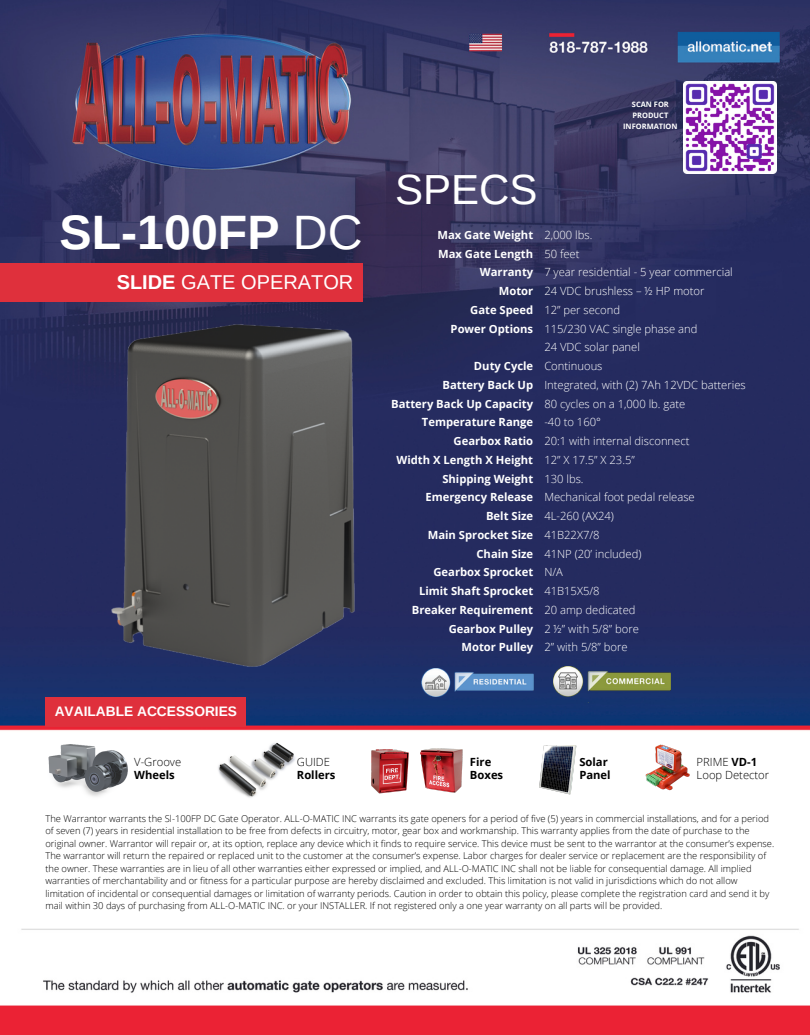
<style>
.page{position:relative;width:810px;height:1035px;background:#fff}
.page>*{position:absolute;margin:0;border:0;box-sizing:border-box;transform-origin:0 0}
.t1{font:700 48.25px "Arimo";color:#fff}
.t2{font:42px "Arimo";color:#fff}
.t3{font:20px "Arimo";color:#fff}
.t4{font:700 13.75px "Arimo";color:#fff}
.t5{font:300 11.25px/18.8px "Open Sans";color:#fff}
.t6{font:700 11.25px/18.8px "Open Sans";color:#fff;text-align:right}
.t7{font:300 11.25px/13.1px "Open Sans";color:#000}
.t8{font:700 11.25px/13.1px "Open Sans";color:#000}
.t9{font:300 9.38px/12.5px "Open Sans";color:#000}
.t10{font:700 7.5px/11.2px "Open Sans";color:#fff;text-align:center}
.s1{font-weight:400}
.s2{font-weight:700}
</style>
<div class="page">
<img style="left:0;top:0;width:810px;height:1035px">
<div style="left:0;top:263px;width:363px;height:39px;background:#df303c"></div>
<div style="left:45px;top:697px;width:201px;height:29px;background:#df303c"></div>
<img style="left:421px;top:668px;width:113px;height:28px">
<img style="left:112px;top:325px;width:243px;height:341px">
<img style="left:554px;top:666px;width:116px;height:36px">
<img style="left:45px;top:744px;width:82px;height:57px">
<img style="left:371px;top:748px;width:39px;height:46px">
<img style="left:420px;top:748px;width:45px;height:46px">
<img style="left:646px;top:744px;width:45px;height:46px">
<img style="left:539px;top:744px;width:41px;height:50px">
<img style="left:217px;top:740px;width:80px;height:60px">
<img style="left:683px;top:81px;width:93px;height:93px">
<h1 class="t1" style="left:60px;top:206px;width:305px">SL-100FP <span class="s1">DC</span></h1>
<h3 class="t3" style="left:117px;top:271px;width:238px"><span class="s2">SLIDE</span> GATE OPERATOR</h3>
<h3 class="t4" style="left:55px;top:704px;width:184px">AVAILABLE ACCESSORIES</h3>
<p class="t10" style="left:623px;top:98px;width:56px">SCAN FOR<br>PRODUCT<br>INFORMATION</p>
<h2 class="t2" style="left:395px;top:166px;width:144px">SPECS</h2>
<p class="t6" style="left:438px;top:225px;width:97px">Max Gate Weight<br>Max Gate Length<br>Warranty<br>Motor<br>Gate Speed<br>Power Options</p>
<p class="t6" style="left:391px;top:356px;width:144px">Duty Cycle<br>Battery Back Up<br>Battery Back Up Capacity<br>Temperature Range<br>Gearbox Ratio<br>Width X Length X Height<br>Shipping Weight<br>Emergency Release<br>Belt Size<br>Main Sprocket Size<br>Chain Size<br>Gearbox Sprocket<br>Limit Shaft Sprocket<br>Breaker Requirement<br>Gearbox Pulley<br>Motor Pulley</p>
<p class="t5" style="left:544px;top:225px;width:203px">2,000 lbs.<br>50 feet<br>7 year residential - 5 year commercial<br>24 VDC brushless – ½ HP motor<br>12” per second<br>115/230 VAC single phase and<br>24 VDC solar panel<br>Continuous<br>Integrated, with (2) 7Ah 12VDC batteries<br>80 cycles on a 1,000 lb. gate<br>-40 to 160°<br>20:1 with internal disconnect<br>12” X 17.5” X 23.5”<br>130 lbs.<br>Mechanical foot pedal release<br>4L-260 (AX24)<br>41B22X7/8<br>41NP (20’ included)<br>N/A<br>41B15X5/8<br>20 amp dedicated<br>2 ½” with 5/8” bore<br>2” with 5/8” bore</p>
<p class="t8" style="left:470px;top:755px;width:35px">Fire<br>Boxes</p>
<p class="t7" style="left:697px;top:755px;width:74px">PRIME <span class="s2">VD-1<br></span>Loop Detector</p>
<p class="t8" style="left:579px;top:755px;width:33px">Solar<br>Panel</p>
<p class="t7" style="left:297px;top:755px;width:35px">GUIDE</p>
<p class="t8" style="left:297px;top:768px;width:40px">Rollers</p>
<p class="t9" style="left:45px;top:812px;width:730px">The Warrantor warrants the Sl-100FP DC Gate Operator. ALL-O-MATIC INC warrants its gate openers for a period of five (5) years in commercial installations, and for a period of seven (7) years in residential installation to be free from defects in circuitry, motor, gear box and workmanship. This warranty applies from the date of purchase to the original owner. Warrantor will repair or, at its option, replace any device which it finds to require service. This device must be sent to the warrantor at the consumer’s expense.<br>The warrantor will return the repaired or replaced unit to the customer at the consumer’s expense. Labor charges for dealer service or replacement are the responsibility of the owner. These warranties are in lieu of all other warranties either expressed or implied, and ALL-O-MATIC INC shall not be liable for consequential damage. All implied warranties of merchantability and or fitness for a particular purpose are hereby disclaimed and excluded. This limitation is not valid in jurisdictions which do not allow limitation of incidental or consequential damages or limitation of warranty periods. Caution in order to obtain this policy, please complete the registration card and send it by mail within 30 days of purchasing from ALL-O-MATIC INC. or your INSTALLER. If not registered only a one year warranty on all parts will be provided.</p>
<p class="t7" style="left:134px;top:755px;width:49px">V-Groove</p>
<p class="t8" style="left:134px;top:768px;width:42px">Wheels</p>
</div>
